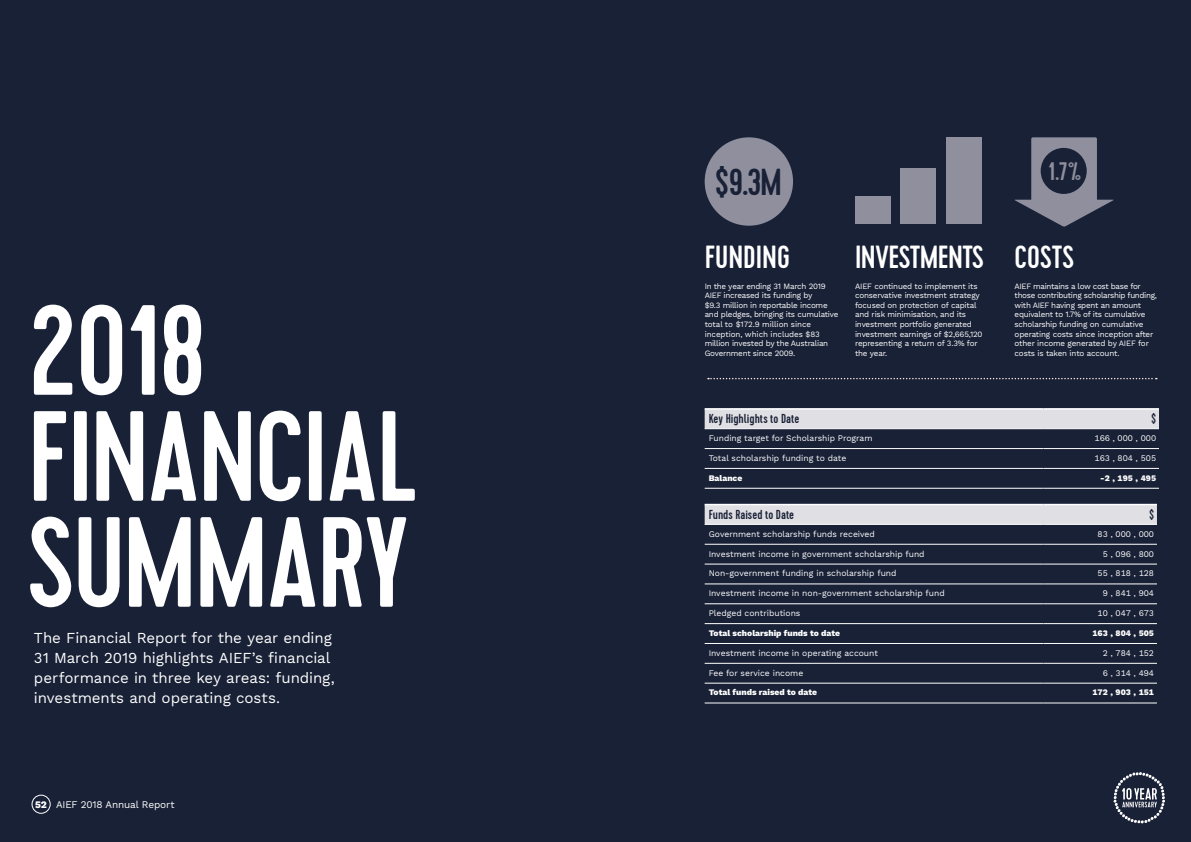
<style>
.page{position:relative;width:1191px;height:842px;background:#192136}
.page>*{position:absolute;margin:0;border:0;box-sizing:border-box;transform-origin:0 0}
.t1{font:500 128px/106px "Cervo";letter-spacing:-.02em;color:#fff}
.t2{font:500 37.6px "Cervo";color:#192136}
.t3{font:500 32px "Cervo";letter-spacing:-.01em;color:#fff}
.t4{font:500 25.4px "Cervo";color:#8f8f9e}
.t5{font:15px/20px "Work Sans";letter-spacing:-.005em;color:#fff}
.t6{font:500 13px "Cervo";color:#192136}
.t7{font:10px "Work Sans";letter-spacing:-.015em;color:#fff}
.t8{font:8.5px "Work Sans";color:#fff}
.t9{font:800 8.5px "Work Sans";color:#fff}
.t10{font:8px/9.6px "Work Sans";letter-spacing:-.03em;color:#fff}
.s1{font-weight:800}
</style>
<div class="page">
<div style="left:704px;top:137px;width:89px;height:89px;background:#8f8f9e;border-radius:50%"></div>
<svg style="left:1015px;top:137px;width:99px;height:90px"></svg>
<div style="left:1040px;top:148px;width:46px;height:46px;background:#192136;border-radius:50%"></div>
<div style="left:855px;top:196px;width:35px;height:28px;background:#8f8f9e"></div>
<div style="left:900px;top:169px;width:36px;height:55px;background:#8f8f9e"></div>
<div style="left:946px;top:137px;width:35px;height:87px;background:#8f8f9e"></div>
<svg style="left:708px;top:378px;width:448px;height:1px"></svg>
<div style="left:704px;top:410px;width:455px;height:18px;background:#e0dfe4"></div>
<hr style="left:704px;top:408px;width:339px;height:2px;background:#fff">
<hr style="left:1043px;top:408px;width:116px;height:2px;background:#fff">
<hr style="left:704px;top:428px;width:339px;height:1px;background:#fff">
<hr style="left:1043px;top:428px;width:116px;height:1px;background:#fff">
<hr style="left:704px;top:448px;width:339px;height:1px;background:#fff">
<hr style="left:1043px;top:448px;width:116px;height:1px;background:#fff">
<hr style="left:704px;top:468px;width:339px;height:1px;background:#fff">
<hr style="left:1043px;top:468px;width:116px;height:1px;background:#fff">
<hr style="left:704px;top:488px;width:339px;height:1px;background:#fff">
<hr style="left:1043px;top:488px;width:116px;height:1px;background:#fff">
<div style="left:704px;top:505px;width:453px;height:19px;background:#e0dfe4"></div>
<hr style="left:704px;top:504px;width:339px;height:1px;background:#fff">
<hr style="left:1043px;top:504px;width:114px;height:1px;background:#fff">
<hr style="left:704px;top:524px;width:339px;height:1px;background:#fff">
<hr style="left:1043px;top:524px;width:114px;height:1px;background:#fff">
<hr style="left:704px;top:544px;width:339px;height:1px;background:#fff">
<hr style="left:1043px;top:544px;width:114px;height:1px;background:#fff">
<hr style="left:704px;top:564px;width:339px;height:1px;background:#fff">
<hr style="left:1043px;top:564px;width:114px;height:1px;background:#fff">
<hr style="left:704px;top:584px;width:339px;height:1px;background:#fff">
<hr style="left:1043px;top:584px;width:114px;height:1px;background:#fff">
<hr style="left:704px;top:604px;width:339px;height:1px;background:#fff">
<hr style="left:1043px;top:604px;width:114px;height:1px;background:#fff">
<hr style="left:704px;top:663px;width:339px;height:1px;background:#fff">
<hr style="left:1043px;top:663px;width:114px;height:1px;background:#fff">
<hr style="left:704px;top:623px;width:339px;height:1px;background:#fff">
<hr style="left:1043px;top:623px;width:114px;height:1px;background:#fff">
<hr style="left:704px;top:643px;width:339px;height:1px;background:#fff">
<hr style="left:1043px;top:643px;width:114px;height:1px;background:#fff">
<hr style="left:704px;top:683px;width:339px;height:1px;background:#fff">
<hr style="left:1043px;top:683px;width:114px;height:1px;background:#fff">
<hr style="left:704px;top:702px;width:339px;height:1px;background:#fff">
<hr style="left:1043px;top:702px;width:114px;height:1px;background:#fff">
<div style="left:32px;top:795px;width:19px;height:19px;border:1px solid #fff;border-radius:50%"></div>
<svg style="left:1113px;top:772px;width:52px;height:51px"></svg>
<h1 class="t1" style="left:27px;top:301px;width:391px">2018<br>FINANCIAL<br>SUMMARY</h1>
<h3 class="t5" style="left:34px;top:628px;width:302px">The Financial Report for the year ending 31 March 2019 highlights AIEF’s financial performance in three key areas: funding, investments and operating costs.</h3>
<p class="t7" style="left:35px;top:799px;width:141px"><span class="s1">52</span> AIEF 2018 Annual Report</p>
<h2 class="t2" style="left:715px;top:160px;width:68px">$9.3M</h2>
<h3 class="t3" style="left:704px;top:238px;width:87px">FUNDING</h3>
<p class="t10" style="left:704px;top:281px;width:135px">In the year ending 31 March 2019<br>AIEF increased its funding by<br>$9.3 million in reportable income and pledges, bringing its cumulative total to $172.9 million since inception, which includes $83 million invested by the Australian<br>Government since 2009.</p>
<h3 class="t3" style="left:855px;top:238px;width:130px">INVESTMENTS</h3>
<p class="t10" style="left:855px;top:281px;width:129px">AIEF continued to implement its conservative investment strategy focused on protection of capital and risk minimisation, and its investment portfolio generated investment earnings of $2,665,120 representing a return of 3.3% for the year.</p>
<h3 class="t4" style="left:1048px;top:156px;width:35px">1.7%</h3>
<h3 class="t3" style="left:1014px;top:238px;width:61px">COSTS</h3>
<p class="t10" style="left:1014px;top:281px;width:144px">AIEF maintains a low cost base for those contributing scholarship funding, with AIEF having spent an amount equivalent to 1.7% of its cumulative scholarship funding on cumulative operating costs since inception after other income generated by AIEF for costs is taken into account.</p>
<h3 class="t6" style="left:708px;top:411px;width:92px">Key Highlights to Date</h3>
<h3 class="t6" style="left:1151px;top:411px;width:6px">$</h3>
<p class="t8" style="left:708px;top:433px;width:165px">Funding target for Scholarship Program</p>
<p class="t8" style="left:1094px;top:433px;width:63px">166 , 000 , 000</p>
<p class="t8" style="left:708px;top:453px;width:139px">Total scholarship funding to date</p>
<p class="t8" style="left:1094px;top:453px;width:63px">163 , 804 , 505</p>
<p class="t9" style="left:708px;top:473px;width:35px">Balance</p>
<p class="t9" style="left:1100px;top:473px;width:57px">-2 , 195 , 495</p>
<h3 class="t6" style="left:708px;top:507px;width:87px">Funds Raised to Date</h3>
<h3 class="t6" style="left:1149px;top:507px;width:6px">$</h3>
<p class="t8" style="left:708px;top:529px;width:168px">Government scholarship funds received</p>
<p class="t8" style="left:1097px;top:529px;width:58px">83 , 000 , 000</p>
<p class="t8" style="left:708px;top:549px;width:217px">Investment income in government scholarship fund</p>
<p class="t8" style="left:1102px;top:549px;width:53px">5 , 096 , 800</p>
<p class="t8" style="left:708px;top:568px;width:189px">Non-government funding in scholarship fund</p>
<p class="t8" style="left:1097px;top:568px;width:58px">55 , 818 , 128</p>
<p class="t8" style="left:708px;top:588px;width:237px">Investment income in non-government scholarship fund</p>
<p class="t8" style="left:1102px;top:588px;width:53px">9 , 841 , 904</p>
<p class="t8" style="left:708px;top:608px;width:93px">Pledged contributions</p>
<p class="t8" style="left:1097px;top:608px;width:58px">10 , 047 , 673</p>
<p class="t9" style="left:708px;top:628px;width:133px">Total scholarship funds to date</p>
<p class="t9" style="left:1092px;top:628px;width:63px">163 , 804 , 505</p>
<p class="t8" style="left:708px;top:648px;width:171px">Investment income in operating account</p>
<p class="t8" style="left:1102px;top:648px;width:53px">2 , 784 , 152</p>
<p class="t8" style="left:708px;top:668px;width:96px">Fee for service income</p>
<p class="t8" style="left:1102px;top:668px;width:53px">6 , 314 , 494</p>
<p class="t9" style="left:708px;top:688px;width:110px">Total funds raised to date</p>
<p class="t9" style="left:1092px;top:688px;width:63px">172 , 903 , 151</p>
</div>
